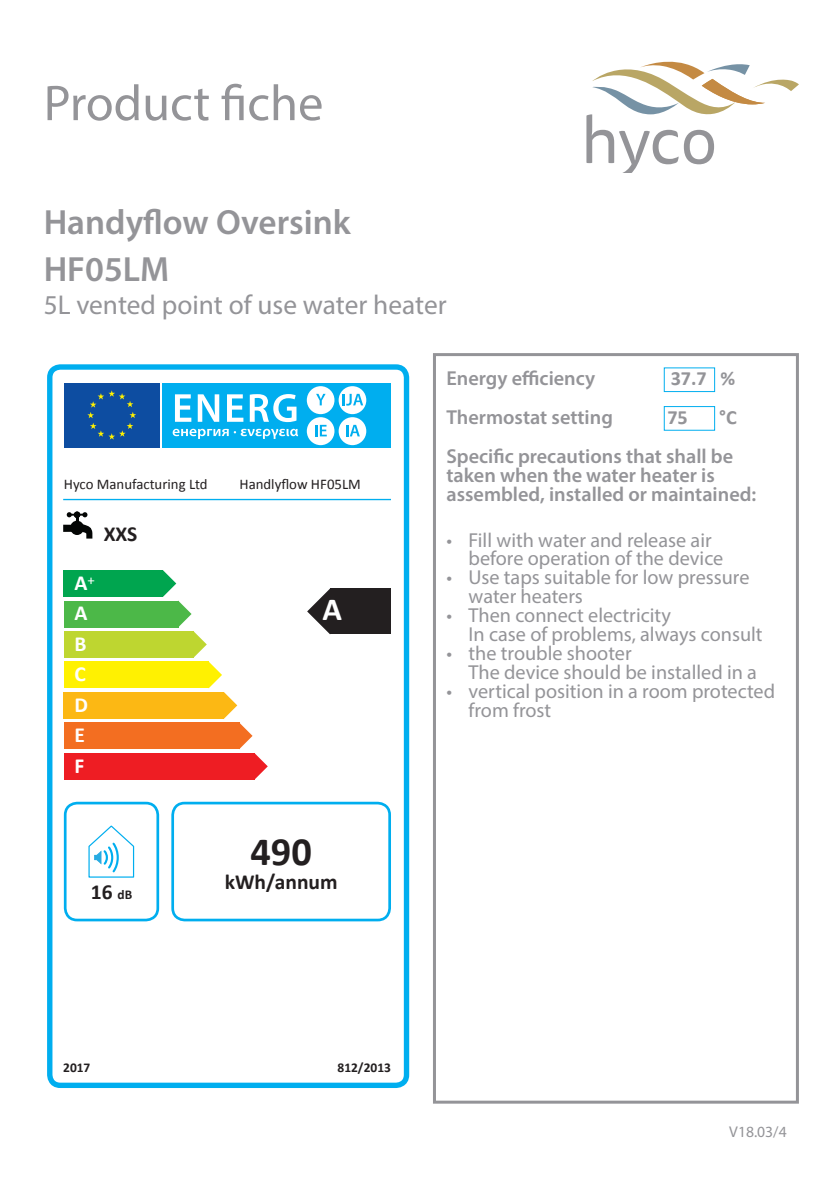
<style>
.page{position:relative;width:840px;height:1191px;background:#fff}
.page>*{position:absolute;margin:0;border:0;box-sizing:border-box;transform-origin:0 0}
.t1{font:50.6px "Myriad Pro";color:#949498}
.t2{font:700 40.2px "Calibri";color:#231f20}
.t3{font:600 35px "Myriad Pro";color:#949498}
.t4{font:700 32.2px "Calibri";color:#fff}
.t5{font:27.2px "Myriad Pro";color:#949498}
.t6{font:700 21.4px "Calibri";color:#231f20}
.t7{font:700 21.4px/30.4px "Calibri";color:#fff}
.t8{font:20.2px/19px "Myriad Pro";color:#949498}
.t9{font:600 20.2px "Myriad Pro";color:#949498}
.t10{font:700 20.2px "Calibri";color:#949498}
.t11{font:15.6px "Myriad Pro";color:#949498}
.t12{font:14.8px "Calibri";color:#231f20}
.t13{font:700 13.4px "Calibri";color:#231f20}
.s1{font-size:13.4px}
</style>
<div class="page">
<svg style="left:586px;top:61px;width:212px;height:111px"></svg>
<svg style="left:53px;top:370px;width:357px;height:712px"></svg>
<div style="left:47px;top:364px;width:362px;height:724px;border:5px solid #00aeef;border-radius:11px"></div>
<div style="left:64px;top:570px;width:99px;height:27px;background:#00a54f"></div>
<div style="left:64px;top:753px;width:190px;height:26px;background:#ee1d23"></div>
<div style="left:64px;top:722px;width:175px;height:27px;background:#f36e21"></div>
<div style="left:64px;top:692px;width:160px;height:26px;background:#fcb814"></div>
<div style="left:64px;top:661px;width:144px;height:27px;background:#fff101"></div>
<div style="left:64px;top:600px;width:114px;height:27px;background:#4cb848"></div>
<div style="left:64px;top:631px;width:129px;height:27px;background:#bed630"></div>
<svg style="left:149px;top:570px;width:118px;height:209px"></svg>
<div style="left:330px;top:588px;width:61px;height:46px;background:#231f20"></div>
<svg style="left:307px;top:588px;width:23px;height:46px"></svg>
<div style="left:663px;top:367px;width:51px;height:25px;border:1px solid #00aeef"></div>
<div style="left:663px;top:406px;width:51px;height:25px;border:1px solid #00aeef"></div>
<div style="left:432px;top:353px;width:366px;height:750px;border:3px solid #949498"></div>
<p class="t1" style="left:44px;top:72px;width:281px">Product fiche</p>
<p class="t3" style="left:44px;top:200px;width:308px">Handyflow Oversink</p>
<p class="t3" style="left:44px;top:247px;width:127px">HF05LM</p>
<p class="t5" style="left:44px;top:288px;width:404px">5L vented point of use water heater</p>
<p class="t12" style="left:64px;top:474px;width:145px">Hyco Manufacturing Ltd</p>
<p class="t12" style="left:239px;top:474px;width:123px">Handlyflow HF05LM</p>
<p class="t6" style="left:104px;top:520px;width:35px">XXS</p>
<p class="t7" style="left:74px;top:567px;width:22px">A<sup>+<br></sup>A<br>B<br>C<br>D<br>E<br>F</p>
<p class="t6" style="left:91px;top:878px;width:43px">16 <span class="s1">dB</span></p>
<p class="t4" style="left:322px;top:588px;width:21px">A</p>
<p class="t2" style="left:250px;top:825px;width:63px">490</p>
<p class="t6" style="left:225px;top:868px;width:114px">kWh/annum</p>
<p class="t9" style="left:446px;top:366px;width:150px">Energy efficiency</p>
<p class="t10" style="left:670px;top:366px;width:66px">37.7 %</p>
<p class="t9" style="left:446px;top:404px;width:168px">Thermostat setting</p>
<p class="t10" style="left:667px;top:404px;width:22px">75</p>
<p class="t10" style="left:719px;top:404px;width:19px">°C</p>
<p class="t9" style="left:446px;top:443px;width:288px">Specific precautions that shall be</p>
<p class="t9" style="left:446px;top:462px;width:270px">taken when the water heater is</p>
<p class="t9" style="left:446px;top:481px;width:311px">assembled, installed or maintained:</p>
<p class="t8" style="left:446px;top:530px;width:7px">•</p>
<p class="t8" style="left:446px;top:568px;width:7px">•</p>
<p class="t8" style="left:446px;top:605px;width:7px">•</p>
<p class="t8" style="left:446px;top:643px;width:7px">•</p>
<p class="t8" style="left:446px;top:681px;width:7px">•</p>
<p class="t8" style="left:468px;top:530px;width:256px">Fill with water and release air before operation of the device</p>
<p class="t8" style="left:468px;top:568px;width:282px">Use taps suitable for low pressure water heaters</p>
<p class="t8" style="left:468px;top:605px;width:204px">Then connect electricity</p>
<p class="t8" style="left:468px;top:624px;width:295px">In case of problems, always consult the trouble shooter</p>
<p class="t8" style="left:468px;top:662px;width:308px">The device should be installed in a vertical position in a room protected from frost</p>
<p class="t13" style="left:63px;top:1058px;width:29px">2017</p>
<p class="t13" style="left:337px;top:1058px;width:55px">812/2013</p>
<p class="t11" style="left:729px;top:1122px;width:59px">V18.03/4</p>
</div>
